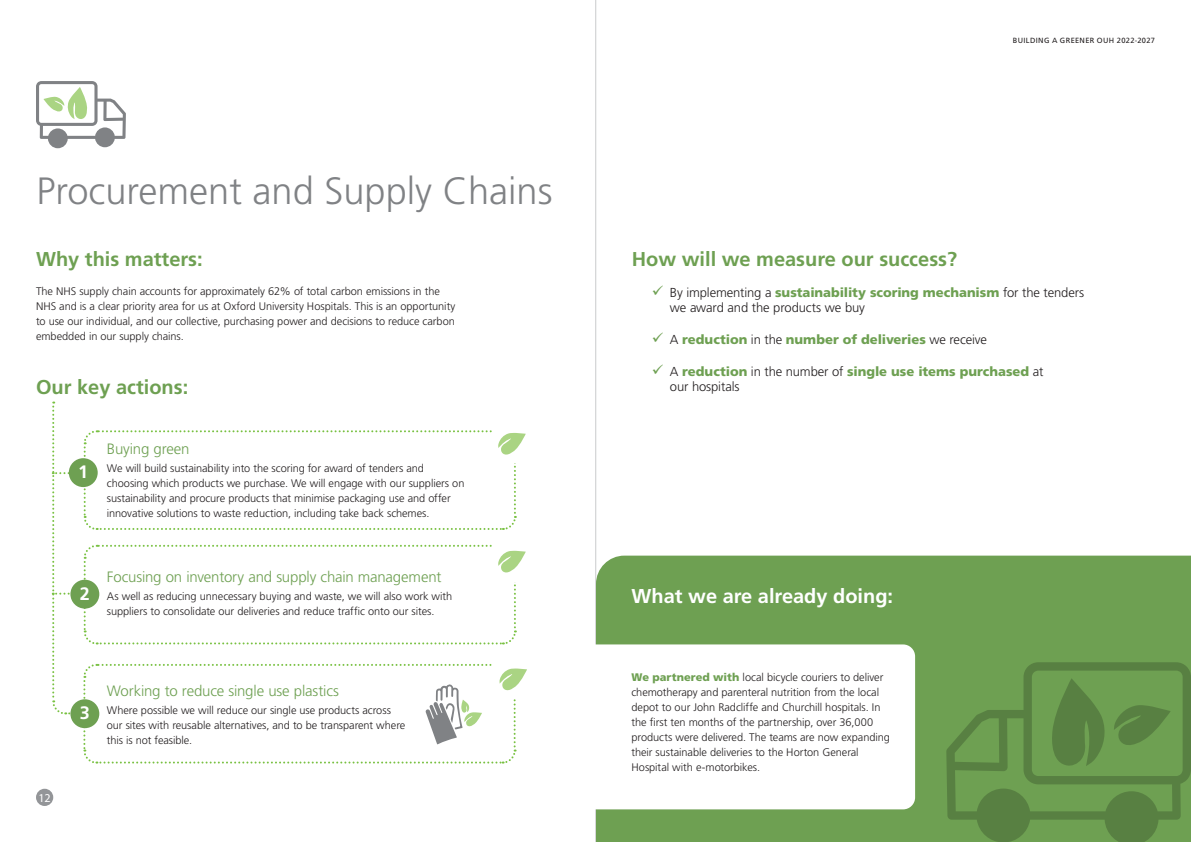
<style>
.page{position:relative;width:1191px;height:842px;background:#fff}
.page>*{position:absolute;margin:0;border:0;box-sizing:border-box;transform-origin:0 0}
.t1{font:300 38px "Frutiger";color:#808285}
.t2{font:700 20px "Frutiger";color:#6ea052}
.t3{font:700 20px "Frutiger";color:#fff}
.t4{font:700 18px "Frutiger";color:#fff}
.t5{font:300 15px "Frutiger";letter-spacing:-.015em;color:#6ea052}
.t6{font:900 13px/15px "Frutiger";color:#6ea052}
.t7{font:300 13px/15px "Frutiger";letter-spacing:-.01em;color:#231f20}
.t8{font:12px "Myriad Pro";color:#fff}
.t9{font:300 11px/15px "Frutiger";letter-spacing:-.005em;color:#231f20}
.t10{font:7.5px "Frutiger";letter-spacing:.045em;color:#231f20}
.s1{color:#6ea052}
.s2{font-weight:900;color:#6ea052}
.s3{font-weight:300;color:#231f20}
</style>
<div class="page">
<div style="left:36px;top:789px;width:17px;height:17px;background:#939598;border-radius:50%"></div>
<hr style="left:595px;top:0;width:1px;height:842px;background:#939598">
<div style="left:596px;top:556px;width:595px;height:286px;background:#6ea052"></div>
<svg style="left:946px;top:662px;width:245px;height:180px;background:#66954c"></svg>
<svg style="left:1048px;top:678px;width:59px;height:89px;background:#618d48"></svg>
<svg style="left:1113px;top:705px;width:57px;height:46px;background:#628f49"></svg>
<div style="left:573px;top:644px;width:342px;height:165px;background:#fff;border-radius:12px"></div>
<svg style="left:36px;top:81px;width:90px;height:67px"></svg>
<svg style="left:51px;top:402px;width:476px;height:362px"></svg>
<h1 class="t1" style="left:36px;top:170px;width:517px">Procurement and Supply Chains</h1>
<h2 class="t2" style="left:36px;top:247px;width:168px">Why this matters:</h2>
<p class="t9" style="left:36px;top:284px;width:421px">The NHS supply chain accounts for approximately 62% of total carbon emissions in the NHS and is a clear priority area for us at Oxford University Hospitals. This is an opportunity to use our individual, and our collective, purchasing power and decisions to reduce carbon embedded in our supply chains.</p>
<h2 class="t2" style="left:36px;top:375px;width:154px">Our key actions:</h2>
<p class="t8" style="left:38px;top:790px;width:14px">12</p>
<h3 class="t4" style="left:78px;top:461px;width:12px">1</h3>
<h3 class="t5" style="left:107px;top:440px;width:84px">Buying green</h3>
<p class="t9" style="left:107px;top:461px;width:359px">We will build sustainability into the scoring for award of tenders and choosing which products we purchase. We will engage with our suppliers on sustainability and procure products that minimise packaging use and offer innovative solutions to waste reduction, including take back schemes.</p>
<h3 class="t4" style="left:80px;top:583px;width:12px">2</h3>
<h3 class="t5" style="left:107px;top:569px;width:336px">Focusing on inventory and supply chain management</h3>
<p class="t9" style="left:107px;top:589px;width:347px">As well as reducing unnecessary buying and waste, we will also work with suppliers to consolidate our deliveries and reduce traffic onto our sites.</p>
<h3 class="t4" style="left:80px;top:702px;width:12px">3</h3>
<h3 class="t5" style="left:107px;top:682px;width:233px">Working to reduce single use plastics</h3>
<p class="t9" style="left:107px;top:703px;width:300px">Where possible we will reduce our single use products across our sites with reusable alternatives, and to be transparent where this is not feasible.</p>
<p class="t10" style="left:1012px;top:36px;width:144px">BUILDING A GREENER OUH 2022-2027</p>
<h2 class="t2" style="left:632px;top:247px;width:327px">How will we measure our success?</h2>
<p class="t7" style="left:670px;top:285px;width:416px;text-indent:-18px"><span class="s1">✓</span> By implementing a <span class="s2">sustainability scoring mechanism</span> for the tenders we award and the products we buy</p>
<p class="t6" style="left:652px;top:331px;width:336px">✓ <span class="s3">A</span> reduction <span class="s3">in the</span> number of deliveries <span class="s3">we receive</span></p>
<p class="t6" style="left:670px;top:363px;width:375px;text-indent:-18px">✓ <span class="s3">A</span> reduction <span class="s3">in the number of</span> single use items purchased <span class="s3">at our hospitals</span></p>
<h2 class="t3" style="left:631px;top:584px;width:263px">What we are already doing:</h2>
<p class="t9" style="left:631px;top:670px;width:260px"><span class="s2">We partnered with</span> local bicycle couriers to deliver chemotherapy and parenteral nutrition from the local depot to our John Radcliffe and Churchill hospitals. In the first ten months of the partnership, over 36,000 products were delivered. The teams are now expanding their sustainable deliveries to the Horton General Hospital with e-motorbikes.</p>
</div>
